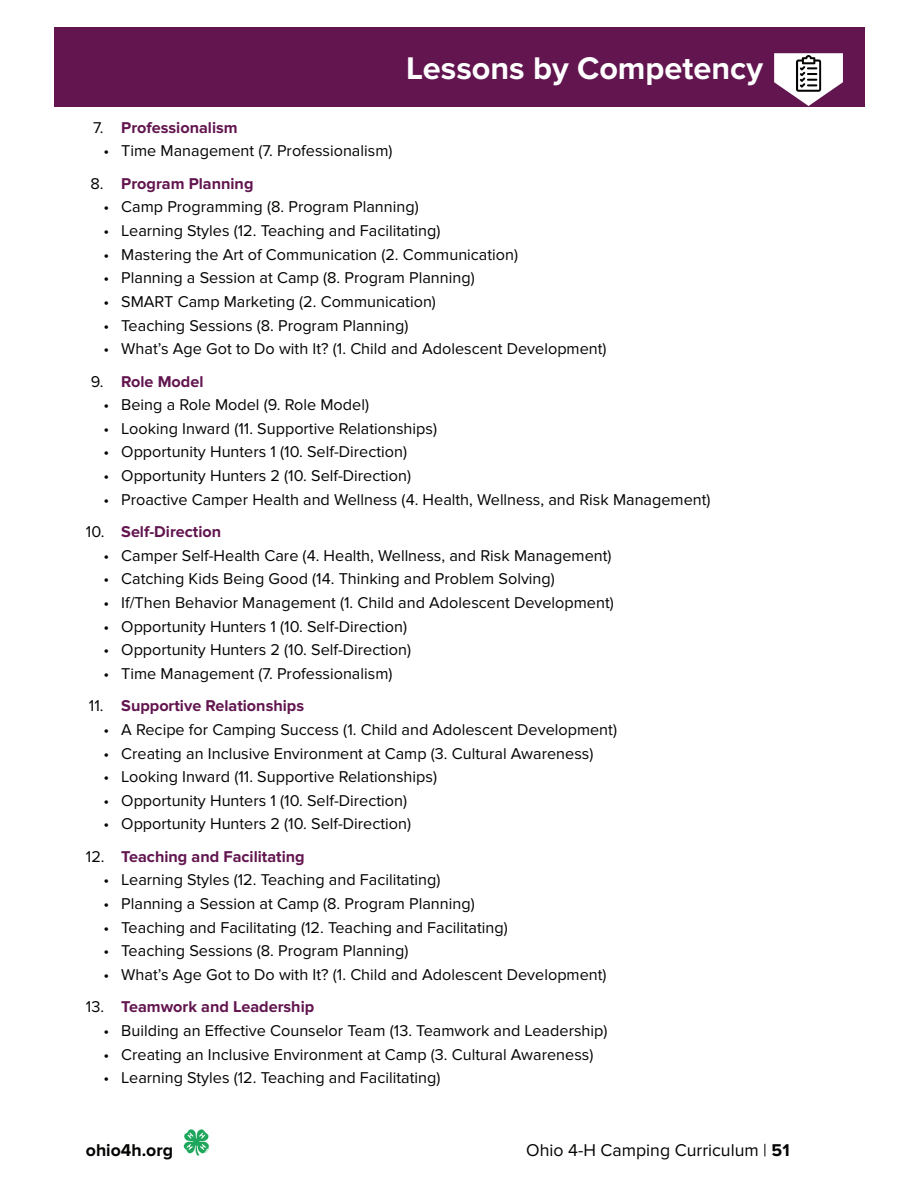
<style>
.page{position:relative;width:918px;height:1188px;background:#fff}
.page>*{position:absolute;margin:0;border:0;box-sizing:border-box;transform-origin:0 0}
.t1{font:700 32.4px "Proxima Nova";color:#fff}
.t2{font:17.7px "Proxima Nova";color:#040503}
.t3{font:700 17.7px "Proxima Nova";color:#040503}
.t4{font:16.2px "Proxima Nova";color:#040503}
.t5{font:700 16.2px "Proxima Nova";color:#62154f}
.s1{font-weight:400;color:#040503}
.s2{font-weight:700}
</style>
<div class="page">
<svg style="left:184px;top:1129px;width:26px;height:27px"></svg>
<div style="left:54px;top:27px;width:810px;height:80px;background:#62154f"></div>
<svg style="left:774px;top:53px;width:69px;height:53px"></svg>
<h1 class="t1" style="left:406px;top:56px;width:358px">Lessons by Competency</h1>
<p class="t5" style="left:93px;top:121px;width:146px"><span class="s1">7.</span> Professionalism</p>
<p class="t4" style="left:104px;top:145px;width:290px">• Time Management (7. Professionalism)</p>
<p class="t5" style="left:90px;top:177px;width:165px"><span class="s1">8.</span> Program Planning</p>
<p class="t4" style="left:104px;top:201px;width:317px">• Camp Programming (8. Program Planning)</p>
<p class="t4" style="left:104px;top:224px;width:338px">• Learning Styles (12. Teaching and Facilitating)</p>
<p class="t4" style="left:104px;top:248px;width:416px">• Mastering the Art of Communication (2. Communication)</p>
<p class="t4" style="left:104px;top:272px;width:373px">• Planning a Session at Camp (8. Program Planning)</p>
<p class="t4" style="left:104px;top:295px;width:334px">• SMART Camp Marketing (2. Communication)</p>
<p class="t4" style="left:104px;top:319px;width:306px">• Teaching Sessions (8. Program Planning)</p>
<p class="t4" style="left:104px;top:343px;width:505px">• What’s Age Got to Do with It? (1. Child and Adolescent Development)</p>
<p class="t5" style="left:91px;top:375px;width:114px"><span class="s1">9.</span> Role Model</p>
<p class="t4" style="left:104px;top:399px;width:267px">• Being a Role Model (9. Role Model)</p>
<p class="t4" style="left:104px;top:422px;width:335px">• Looking Inward (11. Supportive Relationships)</p>
<p class="t4" style="left:104px;top:446px;width:305px">• Opportunity Hunters 1 (10. Self-Direction)</p>
<p class="t4" style="left:104px;top:469px;width:309px">• Opportunity Hunters 2 (10. Self-Direction)</p>
<p class="t4" style="left:104px;top:493px;width:609px">• Proactive Camper Health and Wellness (4. Health, Wellness, and Risk Management)</p>
<p class="t5" style="left:86px;top:526px;width:137px"><span class="s1">10.</span> Self-Direction</p>
<p class="t4" style="left:104px;top:549px;width:510px">• Camper Self-Health Care (4. Health, Wellness, and Risk Management)</p>
<p class="t4" style="left:104px;top:573px;width:453px">• Catching Kids Being Good (14. Thinking and Problem Solving)</p>
<p class="t4" style="left:104px;top:596px;width:512px">• If/Then Behavior Management (1. Child and Adolescent Development)</p>
<p class="t4" style="left:104px;top:620px;width:305px">• Opportunity Hunters 1 (10. Self-Direction)</p>
<p class="t4" style="left:104px;top:644px;width:309px">• Opportunity Hunters 2 (10. Self-Direction)</p>
<p class="t4" style="left:104px;top:667px;width:290px">• Time Management (7. Professionalism)</p>
<p class="t5" style="left:89px;top:700px;width:217px"><span class="s1">11.</span> Supportive Relationships</p>
<p class="t4" style="left:104px;top:723px;width:515px">• A Recipe for Camping Success (1. Child and Adolescent Development)</p>
<p class="t4" style="left:104px;top:747px;width:491px">• Creating an Inclusive Environment at Camp (3. Cultural Awareness)</p>
<p class="t4" style="left:104px;top:771px;width:335px">• Looking Inward (11. Supportive Relationships)</p>
<p class="t4" style="left:104px;top:794px;width:305px">• Opportunity Hunters 1 (10. Self-Direction)</p>
<p class="t4" style="left:104px;top:818px;width:309px">• Opportunity Hunters 2 (10. Self-Direction)</p>
<p class="t5" style="left:86px;top:850px;width:220px"><span class="s1">12.</span> Teaching and Facilitating</p>
<p class="t4" style="left:104px;top:874px;width:338px">• Learning Styles (12. Teaching and Facilitating)</p>
<p class="t4" style="left:104px;top:897px;width:373px">• Planning a Session at Camp (8. Program Planning)</p>
<p class="t4" style="left:104px;top:921px;width:406px">• Teaching and Facilitating (12. Teaching and Facilitating)</p>
<p class="t4" style="left:104px;top:945px;width:306px">• Teaching Sessions (8. Program Planning)</p>
<p class="t4" style="left:104px;top:968px;width:505px">• What’s Age Got to Do with It? (1. Child and Adolescent Development)</p>
<p class="t5" style="left:86px;top:1001px;width:230px"><span class="s1">13.</span> Teamwork and Leadership</p>
<p class="t4" style="left:104px;top:1024px;width:505px">• Building an Effective Counselor Team (13. Teamwork and Leadership)</p>
<p class="t4" style="left:104px;top:1048px;width:491px">• Creating an Inclusive Environment at Camp (3. Cultural Awareness)</p>
<p class="t4" style="left:104px;top:1072px;width:338px">• Learning Styles (12. Teaching and Facilitating)</p>
<p class="t3" style="left:86px;top:1143px;width:89px">ohio4h.org</p>
<p class="t2" style="left:526px;top:1143px;width:265px">Ohio 4-H Camping Curriculum | <span class="s2">51</span></p>
</div>
